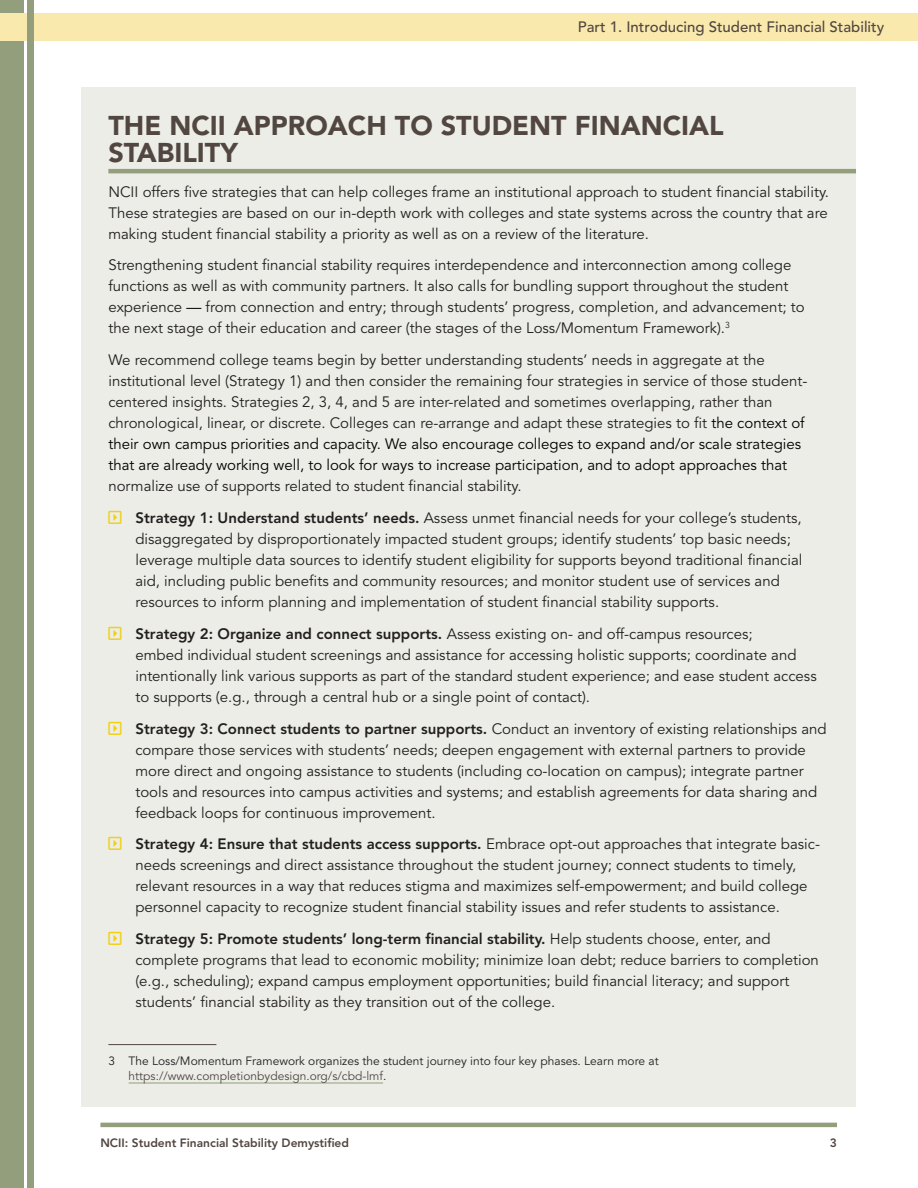
<style>
.page{position:relative;width:918px;height:1188px;background:#fff}
.page>*{position:absolute;margin:0;border:0;box-sizing:border-box;transform-origin:0 0}
.Subhead_b{font:900 27px/27px "Avenir LT Std";color:#524641}
.body{font:15px/21px "Avenir LT Std";color:#231f20}
.Green_subhead{font:500 15px "Avenir LT Std";color:#524641}
.footnote{font:12px/15px "Avenir LT Std";color:#231f20}
.t1{font:800 12px "Avenir LT Std";color:#524641}
.s1{color:#000}
.s2{color:#f2cf12}
.s3{font-weight:800}
.s4{color:#524641}
</style>
<div class="page">
<hr style="left:100px;top:1123px;width:737px;height:4px;background:#939e7d">
<div style="left:0;top:0;width:23px;height:1188px;background:#939e7d"></div>
<div style="left:0;top:13px;width:918px;height:28px;background:#f9e9ad"></div>
<div style="left:27px;top:0;width:7px;height:1188px;background:#939e7d"></div>
<div style="left:81px;top:88px;width:775px;height:1019px;background:#ebede6"></div>
<hr style="left:108px;top:169px;width:748px;height:4px;background:#939e7d">
<hr style="left:108px;top:1044px;width:108px;height:1px;background:#524641">
<hr style="left:129px;top:1083px;width:254px;height:1px;background:#939e7d">
<p class="Green_subhead" style="left:578px;top:18px;width:308px">Part 1. Introducing Student Financial Stability</p>
<p class="Subhead_b" style="left:108px;top:112px;width:617px">THE NCII APPROACH TO STUDENT FINANCIAL<br>STABILITY</p>
<p class="body" style="left:108px;top:181px;width:722px;text-align:justify">NCII offers five strategies that can help colleges frame an institutional approach to student financial stability.<br>These strategies are based on our in-depth work with colleges and state systems across the country that are making student financial stability a priority as well as on a review of the literature.</p>
<p class="body" style="left:108px;top:255px;width:698px">Strengthening student financial stability requires interdependence and interconnection among college functions as well as with community partners. It also calls for bundling support throughout the student experience <span class="s1">—</span> from connection and entry; through students’ progress, completion, and advancement; to the next stage of their education and career (the stages of the Loss/Momentum Framework).<sup>3</sup></p>
<p class="body" style="left:108px;top:350px;width:701px">We recommend college teams begin by better understanding students’ needs in aggregate at the institutional level (Strategy 1) and then consider the remaining four strategies in service of those student&shy;centered insights. Strategies 2, 3, 4, and 5 are inter-related and sometimes overlapping, rather than chronological, linear, or discrete. Colleges can re-arrange and adapt these strategies to fit <span class="s1">the context of their own campus priorities and capacity. We also encourage colleges to expand and/or scale strategies that are already working well, to look for ways to increase participation, and to adopt approaches that </span>normalize use of supports related to student financial stability.</p>
<p class="body" style="left:135px;top:508px;width:669px;text-indent:-27px"><span class="s2">▼</span> <span class="s3">Strategy 1: Understand students’ needs.</span> Assess unmet financial needs for your college’s students, disaggregated by disproportionately impacted student groups; identify students’ top basic needs; leverage multiple data sources to identify student eligibility for supports beyond traditional financial aid, including public benefits and community resources; and monitor student use of services and resources to inform planning and implementation of student financial stability supports.</p>
<p class="body" style="left:135px;top:624px;width:683px;text-indent:-27px"><span class="s2">▼</span> <span class="s3">Strategy 2: Organize and connect supports.</span> Assess existing on- and off-campus resources;<br>embed individual student screenings and assistance for accessing holistic supports; coordinate and intentionally link various supports as part of the standard student experience; and ease student access to supports (e.g., through a central hub or a single point of contact).</p>
<p class="body" style="left:135px;top:718px;width:693px;text-indent:-27px"><span class="s2">▼</span> <span class="s3">Strategy 3: Connect students to partner supports.</span> Conduct an inventory of existing relationships and compare those services with students’ needs; deepen engagement with external partners to provide more direct and ongoing assistance to students (including co-location on campus); integrate partner tools and resources into campus activities and systems; and establish agreements for data sharing and feedback loops for continuous improvement.</p>
<p class="body" style="left:135px;top:834px;width:686px;text-indent:-27px"><span class="s2">▼</span> <span class="s3">Strategy 4: Ensure that students access supports.</span> Embrace opt-out approaches that integrate basic&shy;needs screenings and direct assistance throughout the student journey; connect students to timely, relevant resources in a way that reduces stigma and maximizes self-empowerment; and build college personnel capacity to recognize student financial stability issues and refer students to assistance.</p>
<p class="body" style="left:135px;top:929px;width:685px;text-indent:-27px"><span class="s2">▼</span> <span class="s3">Strategy 5: Promote students’ long-term financial stability.</span> Help students choose, enter, and complete programs that lead to economic mobility; minimize loan debt; reduce barriers to completion (e.g., scheduling); expand campus employment opportunities; build financial literacy; and support students’ financial stability as they transition out of the college.</p>
<p class="footnote" style="left:129px;top:1054px;width:532px;text-indent:-20px">3 The Loss/Momentum Framework organizes the student journey into four key phases. Learn more at <span class="s4">https://www.completionbydesign.org/s/cbd-lmf</span>.</p>
<p class="t1" style="left:100px;top:1136px;width:250px">NCII: Student Financial Stability Demystified</p>
<p class="t1" style="left:830px;top:1136px;width:9px">3</p>
</div>
